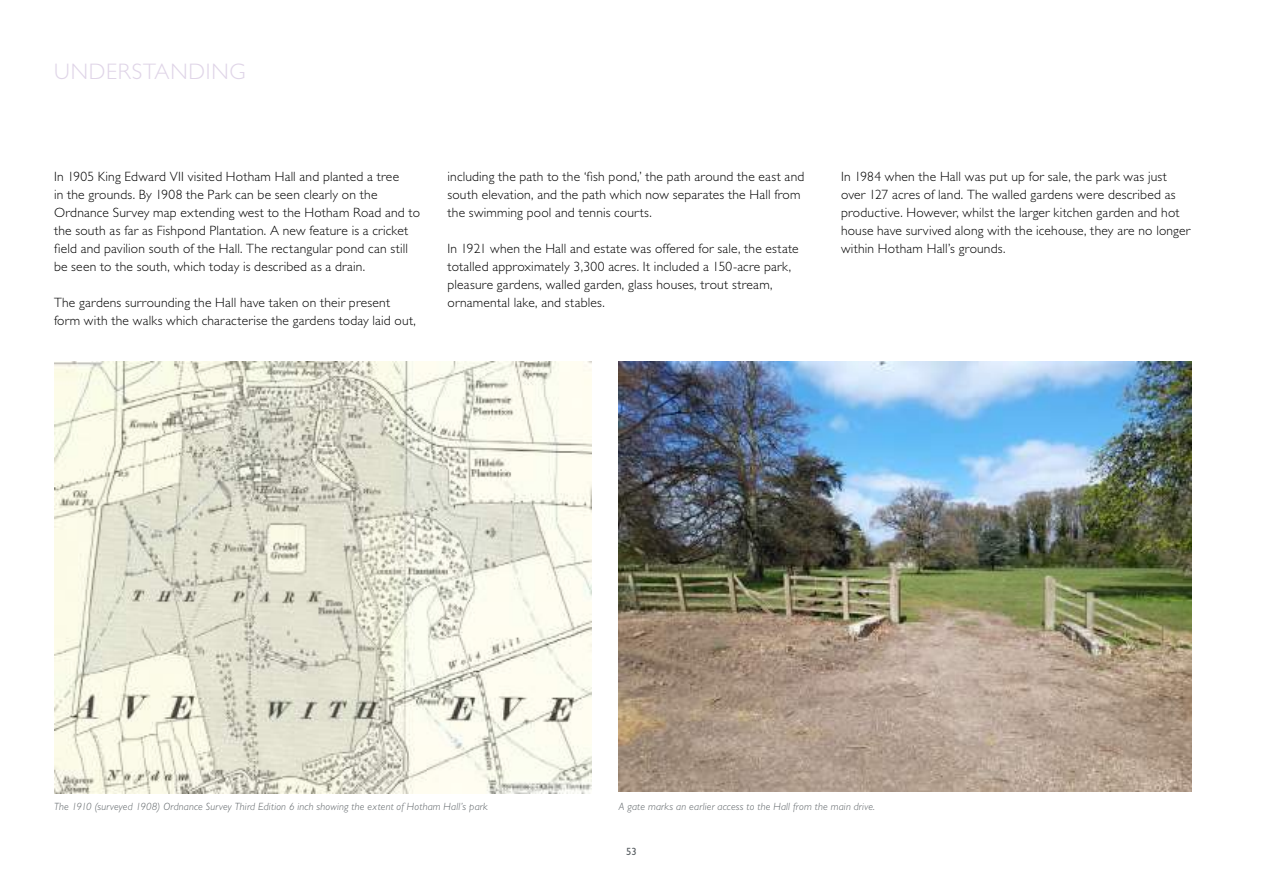
<style>
.page{position:relative;width:1263px;height:893px;background:#fff}
.page>*{position:absolute;margin:0;border:0;box-sizing:border-box;transform-origin:0 0}
.t1{font:300 22.5px "Gill Sans Std";letter-spacing:.035em;color:#e0d5e8}
.t2{font:300 13.5px/18px "Gill Sans Std";letter-spacing:.015em;color:#000}
.t3{font:italic 300 10.5px "Gill Sans Std";letter-spacing:.02em;color:#5a6064}
.t4{font:10.5px "Gill Sans Std";color:#5a6064}
</style>
<div class="page">
<img style="left:55px;top:361px;width:537px;height:433px">
<img style="left:618px;top:361px;width:573px;height:430px">
<img style="left:182px;top:361px;width:899px;height:181px">
<h1 class="t1" style="left:54px;top:59px;width:193px">UNDERSTANDING</h1>
<p class="t2" style="left:54px;top:168px;width:367px">In 1905 King Edward VII visited Hotham Hall and planted a tree<br>in the grounds. By 1908 the Park can be seen clearly on the Ordnance Survey map extending west to the Hotham Road and to the south as far as Fishpond Plantation. A new feature is a cricket field and pavilion south of the Hall. The rectangular pond can still be seen to the south, which today is described as a drain.</p>
<p class="t2" style="left:54px;top:294px;width:363px">The gardens surrounding the Hall have taken on their present form with the walks which characterise the gardens today laid out,</p>
<p class="t2" style="left:447px;top:168px;width:358px">including the path to the ‘fish pond,’ the path around the east and south elevation, and the path which now separates the Hall from the swimming pool and tennis courts.</p>
<p class="t2" style="left:447px;top:240px;width:353px">In 1921 when the Hall and estate was offered for sale, the estate totalled approximately 3,300 acres. It included a 150-acre park, pleasure gardens, walled garden, glass houses, trout stream, ornamental lake, and stables.</p>
<p class="t2" style="left:841px;top:168px;width:351px">In 1984 when the Hall was put up for sale, the park was just over 127 acres of land. The walled gardens were described as productive. However, whilst the larger kitchen garden and hot house have survived along with the icehouse, they are no longer within Hotham Hall’s grounds.</p>
<p class="t3" style="left:54px;top:800px;width:435px">The 1910 (surveyed 1908) Ordnance Survey Third Edition 6 inch showing the extent of Hotham Hall’s park</p>
<p class="t3" style="left:619px;top:800px;width:258px">A gate marks an earlier access to the Hall from the main drive.</p>
<p class="t4" style="left:626px;top:846px;width:12px">53</p>
</div>
